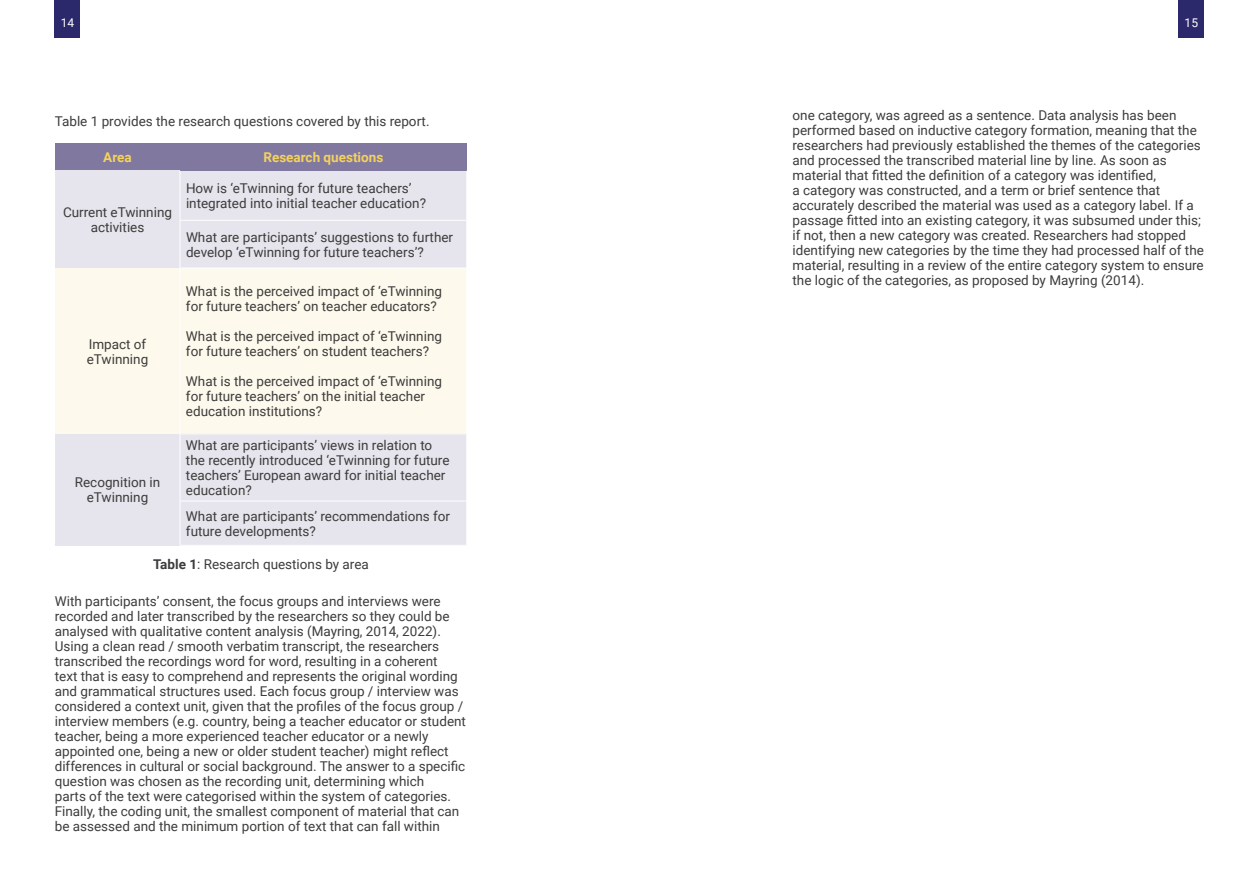
<style>
.page{position:relative;width:1259px;height:893px;background:#fff}
.page>*{position:absolute;margin:0;border:0;box-sizing:border-box;transform-origin:0 0}
.t1{font:13.5px/15px "Roboto";color:#3c3c3b}
.t2{font:700 13.5px "Roboto";color:#f4d25e}
.t3{font:12px "Roboto";color:#fff}
.s1{font-weight:700}
</style>
<div class="page">
<div style="left:1178px;top:1px;width:25px;height:37px;background:#2b296b"></div>
<div style="left:55px;top:1px;width:25px;height:37px;background:#2b296b"></div>
<div style="left:55px;top:143px;width:125px;height:28px;background:#81789f"></div>
<div style="left:180px;top:143px;width:287px;height:28px;background:#81789f"></div>
<div style="left:55px;top:171px;width:125px;height:97px;background:#e6e4ec"></div>
<div style="left:180px;top:171px;width:287px;height:49px;background:#e6e4ec"></div>
<div style="left:180px;top:220px;width:287px;height:48px;background:#e6e4ec"></div>
<div style="left:55px;top:268px;width:125px;height:166px;background:#fdf9ed"></div>
<div style="left:180px;top:268px;width:287px;height:166px;background:#fdf9ed"></div>
<div style="left:55px;top:434px;width:125px;height:111px;background:#e6e4ec"></div>
<div style="left:180px;top:434px;width:287px;height:67px;background:#e6e4ec"></div>
<div style="left:180px;top:501px;width:287px;height:44px;background:#e6e4ec"></div>
<hr style="left:180px;top:171px;width:1px;height:49px;background:#fff">
<hr style="left:466px;top:171px;width:1px;height:49px;background:#fff">
<hr style="left:180px;top:220px;width:1px;height:48px;background:#fff">
<hr style="left:466px;top:220px;width:1px;height:48px;background:#fff">
<hr style="left:180px;top:268px;width:1px;height:166px;background:#fff">
<hr style="left:466px;top:268px;width:1px;height:166px;background:#fff">
<hr style="left:180px;top:434px;width:1px;height:67px;background:#fff">
<hr style="left:466px;top:434px;width:1px;height:67px;background:#fff">
<hr style="left:180px;top:501px;width:1px;height:44px;background:#fff">
<hr style="left:466px;top:501px;width:1px;height:44px;background:#fff">
<hr style="left:180px;top:220px;width:286px;height:1px;background:#fff">
<hr style="left:180px;top:268px;width:286px;height:1px;background:#fff">
<hr style="left:180px;top:433px;width:286px;height:1px;background:#fff">
<hr style="left:180px;top:501px;width:286px;height:1px;background:#fff">
<p class="t3" style="left:61px;top:14px;width:15px">14</p>
<p class="t3" style="left:1184px;top:14px;width:15px">15</p>
<p class="t1" style="left:55px;top:114px;width:376px">Table 1 provides the research questions covered by this report.</p>
<p class="t2" style="left:103px;top:148px;width:30px">Area</p>
<p class="t2" style="left:263px;top:148px;width:121px">Research questions</p>
<p class="t1" style="left:63px;top:204px;width:111px;text-align:center">Current eTwinning activities</p>
<p class="t1" style="left:89px;top:336px;width:59px">Impact of</p>
<p class="t1" style="left:87px;top:351px;width:63px">eTwinning</p>
<p class="t1" style="left:75px;top:474px;width:87px">Recognition in</p>
<p class="t1" style="left:87px;top:489px;width:63px">eTwinning</p>
<p class="t1" style="left:186px;top:180px;width:242px">How is ‘eTwinning for future teachers’ integrated into initial teacher education?</p>
<p class="t1" style="left:186px;top:229px;width:269px">What are participants’ suggestions to further develop ‘eTwinning for future teachers’?</p>
<p class="t1" style="left:186px;top:283px;width:257px">What is the perceived impact of ‘eTwinning for future teachers’ on teacher educators?</p>
<p class="t1" style="left:186px;top:328px;width:257px">What is the perceived impact of ‘eTwinning for future teachers’ on student teachers?</p>
<p class="t1" style="left:186px;top:373px;width:257px">What is the perceived impact of ‘eTwinning for future teachers’ on the initial teacher education institutions?</p>
<p class="t1" style="left:186px;top:437px;width:265px">What are participants’ views in relation to the recently introduced ‘eTwinning for future teachers’ European award for initial teacher education?</p>
<p class="t1" style="left:186px;top:508px;width:266px">What are participants’ recommendations for future developments?</p>
<p class="t1" style="left:153px;top:556px;width:217px"><span class="s1">Table 1</span>: Research questions by area</p>
<p class="t1" style="left:55px;top:594px;width:413px">With participants’ consent, the focus groups and interviews were recorded and later transcribed by the researchers so they could be analysed with qualitative content analysis (Mayring, 2014, 2022).<br>Using a clean read / smooth verbatim transcript, the researchers transcribed the recordings word for word, resulting in a coherent<br>text that is easy to comprehend and represents the original wording and grammatical structures used. Each focus group / interview was considered a context unit, given that the profiles of the focus group / interview members (e.g. country, being a teacher educator or student teacher, being a more experienced teacher educator or a newly appointed one, being a new or older student teacher) might reflect differences in cultural or social background. The answer to a specific question was chosen as the recording unit, determining which<br>parts of the text were categorised within the system of categories.<br>Finally, the coding unit, the smallest component of material that can be assessed and the minimum portion of text that can fall within</p>
<p class="t1" style="left:792px;top:107px;width:413px">one category, was agreed as a sentence. Data analysis has been performed based on inductive category formation, meaning that the researchers had previously established the themes of the categories and processed the transcribed material line by line. As soon as material that fitted the definition of a category was identified,<br>a category was constructed, and a term or brief sentence that accurately described the material was used as a category label. If a passage fitted into an existing category, it was subsumed under this; if not, then a new category was created. Researchers had stopped identifying new categories by the time they had processed half of the material, resulting in a review of the entire category system to ensure the logic of the categories, as proposed by Mayring (2014).</p>
</div>
